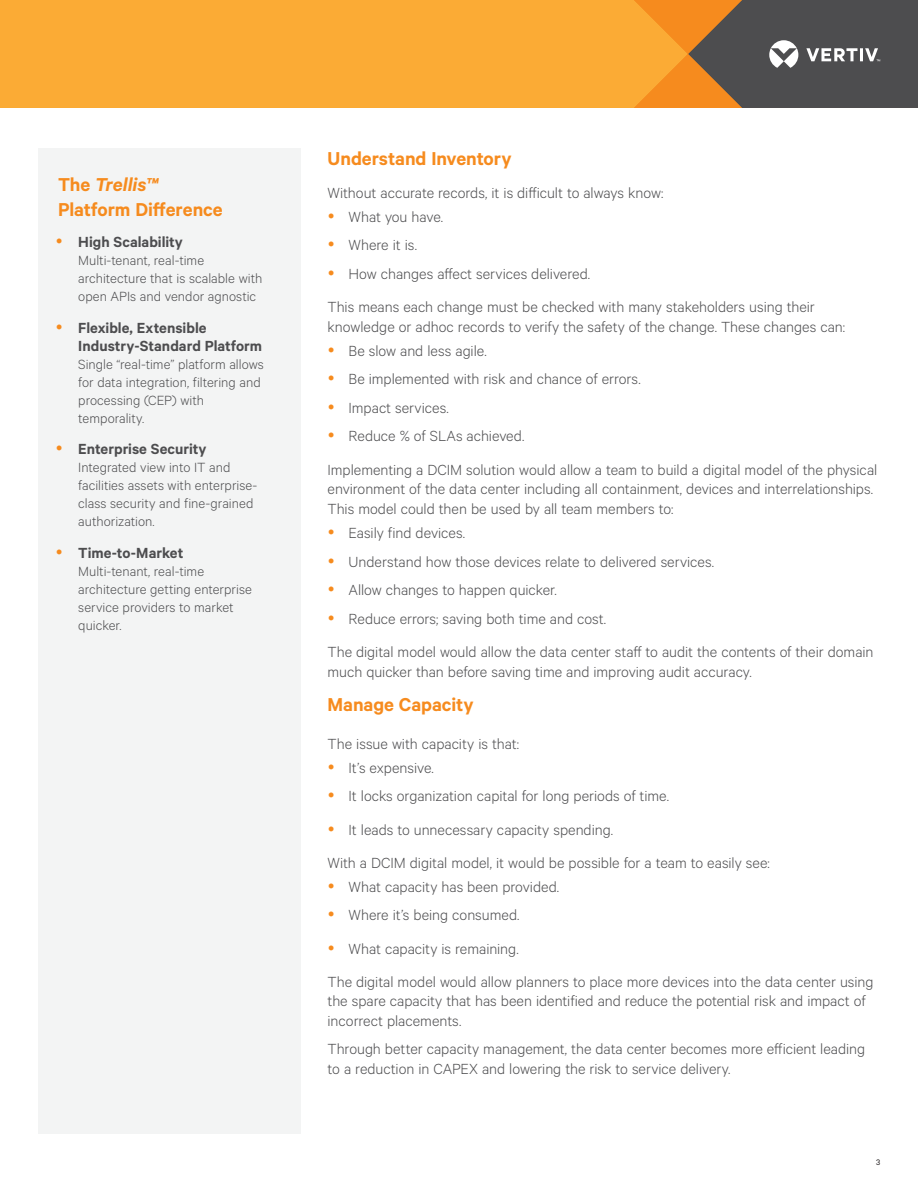
<style>
.page{position:relative;width:918px;height:1188px;background:#fff}
.page>*{position:absolute;margin:0;border:0;box-sizing:border-box;transform-origin:0 0}
.t1{font:600 21px/25.2px "Calibre";color:#f68b1e}
.t2{font:300 16.5px/28.5px "Calibre";color:#4d4d4f}
.t3{font:600 16.5px/18px "Calibre";color:#4d4d4f}
.t4{font:300 15px/18px "Calibre";color:#4d4d4f}
.t5{font:9px "Calibre";color:#231f20}
.s1{font-style:italic}
</style>
<div class="page">
<div style="left:0;top:0;width:634px;height:108px;background:#fbab35"></div>
<svg style="left:634px;top:0;width:284px;height:108px"></svg>
<div style="left:38px;top:149px;width:263px;height:985px;background:#f3f4f4"></div>
<p class="t1" style="left:58px;top:171px;width:166px">The <span class="s1">Trellis™<br></span>Platform Difference</p>
<p class="t3" style="left:78px;top:233px;width:106px">High Scalability</p>
<p class="t4" style="left:78px;top:251px;width:186px">Multi-tenant, real-time architecture that is scalable with open APIs and vendor agnostic</p>
<p class="t3" style="left:78px;top:318px;width:185px">Flexible, Extensible<br>Industry-Standard Platform</p>
<p class="t4" style="left:78px;top:354px;width:187px">Single “real-time” platform allows for data integration, filtering and processing (CEP) with temporality.</p>
<p class="t3" style="left:78px;top:440px;width:130px">Enterprise Security</p>
<p class="t4" style="left:78px;top:458px;width:181px">Integrated view into IT and facilities assets with enterprise&shy;class security and fine-grained authorization.</p>
<p class="t3" style="left:78px;top:543px;width:107px">Time-to-Market</p>
<p class="t4" style="left:78px;top:561px;width:175px">Multi-tenant, real-time architecture getting enterprise service providers to market quicker.</p>
<p class="t1" style="left:328px;top:145px;width:185px">Understand Inventory</p>
<p class="t2" style="left:349px;top:180px;width:317px;line-height:24px;text-indent:-21px">Without accurate records, it is difficult to always know:<br>What you have.</p>
<p class="t2" style="left:349px;top:230px;width:243px">Where it is.<br>How changes affect services delivered.</p>
<p class="t2" style="left:328px;top:296px;width:519px;line-height:19.8px">This means each change must be checked with many stakeholders using their knowledge or adhoc records to verify the safety of the change. These changes can:</p>
<p class="t2" style="left:349px;top:336px;width:294px">Be slow and less agile.<br>Be implemented with risk and chance of errors.<br>Impact services.<br>Reduce % of SLAs achieved.</p>
<p class="t2" style="left:328px;top:459px;width:551px;line-height:19.8px">Implementing a DCIM solution would allow a team to build a digital model of the physical environment of the data center including all containment, devices and interrelationships.<br>This model could then be used by all team members to:</p>
<p class="t2" style="left:349px;top:518px;width:367px">Easily find devices.<br>Understand how those devices relate to delivered services.<br>Allow changes to happen quicker.<br>Reduce errors; saving both time and cost.</p>
<p class="t2" style="left:328px;top:641px;width:547px;line-height:19.8px">The digital model would allow the data center staff to audit the contents of their domain much quicker than before saving time and improving audit accuracy.</p>
<p class="t1" style="left:328px;top:691px;width:148px">Manage Capacity</p>
<p class="t2" style="left:349px;top:731px;width:172px;line-height:24px;text-indent:-21px">The issue with capacity is that:<br>It’s expensive.</p>
<p class="t2" style="left:349px;top:781px;width:322px">It locks organization capital for long periods of time.</p>
<p class="t2" style="left:349px;top:815px;width:266px">It leads to unnecessary capacity spending.</p>
<p class="t2" style="left:328px;top:848px;width:444px">With a DCIM digital model, it would be possible for a team to easily see:</p>
<p class="t2" style="left:349px;top:872px;width:212px">What capacity has been provided.<br>Where it’s being consumed.</p>
<p class="t2" style="left:328px;top:931px;width:547px;line-height:33px;text-indent:21px">What capacity is remaining.<br>The digital model would allow planners to place more devices into the data center using</p>
<p class="t2" style="left:328px;top:991px;width:540px;line-height:19.5px">the spare capacity that has been identified and reduce the potential risk and impact of incorrect placements.</p>
<p class="t2" style="left:328px;top:1039px;width:539px;line-height:19.5px">Through better capacity management, the data center becomes more efficient leading to a reduction in CAPEX and lowering the risk to service delivery.</p>
<p class="t5" style="left:876px;top:1157px;width:6px">3</p>
</div>
